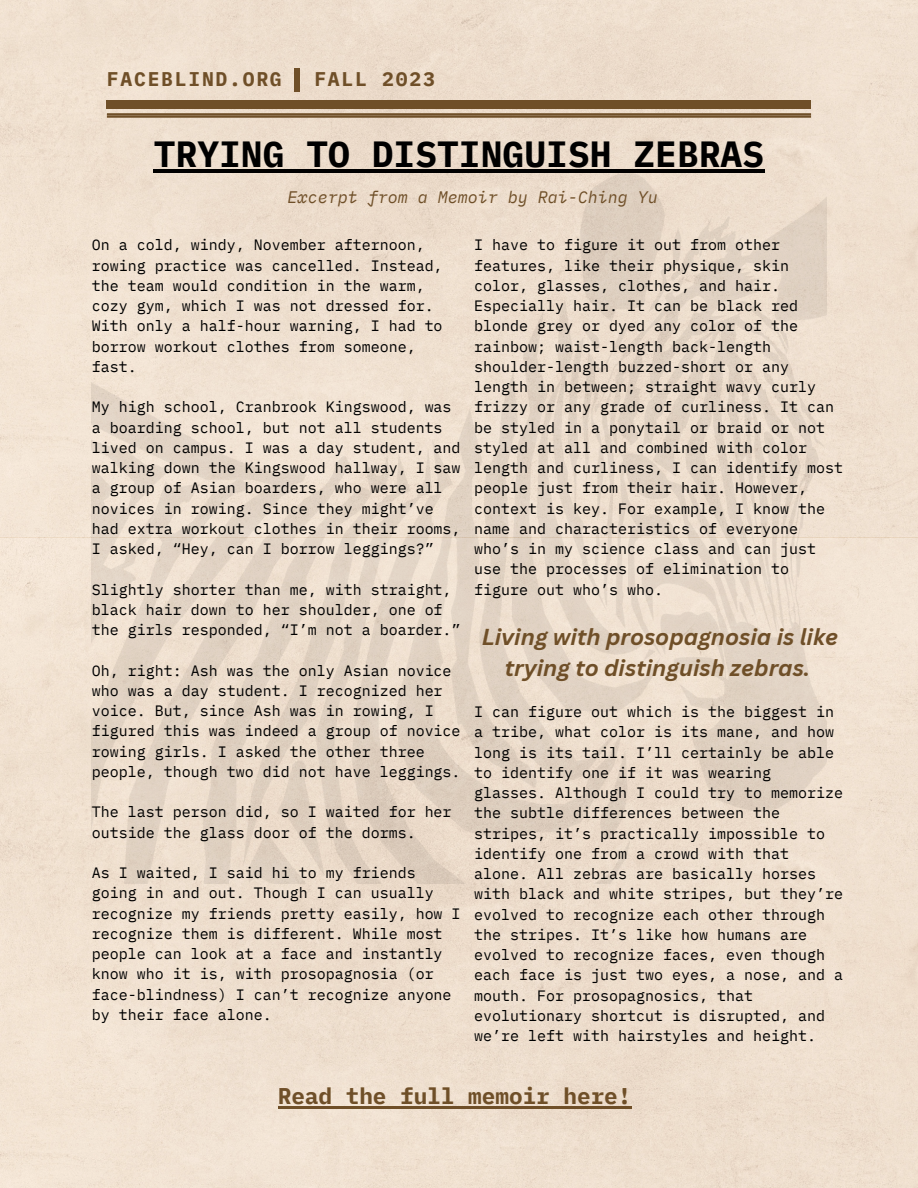
<style>
.page{position:relative;width:918px;height:1188px;background:#efe0cf}
.page>*{position:absolute;margin:0;border:0;box-sizing:border-box;transform-origin:0 0}
.t1{font:700 36.3px "IBM Plex Mono";color:#000}
.t2{font:700 22.65px "IBM Plex Mono";color:#6f4f28}
.t3{font:italic 700 22.5px/30.3px "Canva Sans";color:#6f4f28;text-align:center}
.t4{font:700 19.8px "IBM Plex Mono";letter-spacing:.09em;color:#6f4f28}
.t5{font:italic 16.65px "IBM Plex Mono";color:#6f4f28}
.t6{font:15px/20.2px "IBM Plex Mono";color:#000}
</style>
<div class="page">
<img style="left:92px;top:173px;width:734px;height:711px">
<div style="left:107px;top:100px;width:704px;height:8px;background:#6f4f28"></div>
<hr style="left:107px;top:113px;width:704px;height:2px;background:#6f4f28">
<hr style="left:107px;top:115px;width:704px;height:3px;background:#6f4f28">
<div style="left:295px;top:68px;width:5px;height:24px;background:#6f4f28"></div>
<hr style="left:154px;top:169px;width:196px;height:4px;background:#000">
<hr style="left:350px;top:169px;width:22px;height:4px;background:#000">
<hr style="left:372px;top:169px;width:392px;height:4px;background:#000">
<hr style="left:278px;top:1106px;width:353px;height:3px;background:#6f4f28">
<p class="t4" style="left:107px;top:66px;width:176px">FACEBLIND.ORG</p>
<p class="t4" style="left:314px;top:66px;width:122px">FALL 2023</p>
<p class="t1" style="left:154px;top:130px;width:612px">TRYING TO DISTINGUISH ZEBRAS</p>
<p class="t5" style="left:288px;top:186px;width:372px">Excerpt from a Memoir by Rai-Ching Yu</p>
<p class="t6" style="left:92px;top:235px;width:352px">On a cold, windy, November afternoon, rowing practice was cancelled. Instead, the team would condition in the warm, cozy gym, which I was not dressed for.<br>With only a half-hour warning, I had to borrow workout clothes from someone, fast.</p>
<p class="t6" style="left:92px;top:397px;width:370px">My high school, Cranbrook Kingswood, was a boarding school, but not all students lived on campus. I was a day student, and walking down the Kingswood hallway, I saw a group of Asian boarders, who were all novices in rowing. Since they might’ve had extra workout clothes in their rooms, I asked, “Hey, can I borrow leggings?”</p>
<p class="t6" style="left:92px;top:579px;width:370px">Slightly shorter than me, with straight, black hair down to her shoulder, one of the girls responded, “I’m not a boarder.”</p>
<p class="t6" style="left:92px;top:660px;width:370px">Oh, right: Ash was the only Asian novice who was a day student. I recognized her voice. But, since Ash was in rowing, I figured this was indeed a group of novice rowing girls. I asked the other three people, though two did not have leggings.</p>
<p class="t6" style="left:92px;top:802px;width:361px">The last person did, so I waited for her outside the glass door of the dorms.</p>
<p class="t6" style="left:92px;top:862px;width:370px">As I waited, I said hi to my friends going in and out. Though I can usually recognize my friends pretty easily, how I recognize them is different. While most people can look at a face and instantly know who it is, with prosopagnosia (or face-blindness) I can’t recognize anyone by their face alone.</p>
<p class="t6" style="left:474px;top:235px;width:370px">I have to figure it out from other features, like their physique, skin color, glasses, clothes, and hair.<br>Especially hair. It can be black red blonde grey or dyed any color of the rainbow; waist-length back-length shoulder-length buzzed-short or any length in between; straight wavy curly frizzy or any grade of curliness. It can be styled in a ponytail or braid or not styled at all and combined with color length and curliness, I can identify most people just from their hair. However, context is key. For example, I know the name and characteristics of everyone who’s in my science class and can just use the processes of elimination to figure out who’s who.</p>
<p class="t3" style="left:482px;top:621px;width:358px">Living with prosopagnosia is like trying to distinguish zebras.</p>
<p class="t6" style="left:474px;top:701px;width:370px">I can figure out which is the biggest in a tribe, what color is its mane, and how long is its tail. I’ll certainly be able to identify one if it was wearing glasses. Although I could try to memorize the subtle differences between the stripes, it’s practically impossible to identify one from a crowd with that alone. All zebras are basically horses with black and white stripes, but they’re evolved to recognize each other through the stripes. It’s like how humans are evolved to recognize faces, even though each face is just two eyes, a nose, and a mouth. For prosopagnosics, that evolutionary shortcut is disrupted, and we’re left with hairstyles and height.</p>
<p class="t2" style="left:278px;top:1081px;width:355px">Read the full memoir here!</p>
</div>
